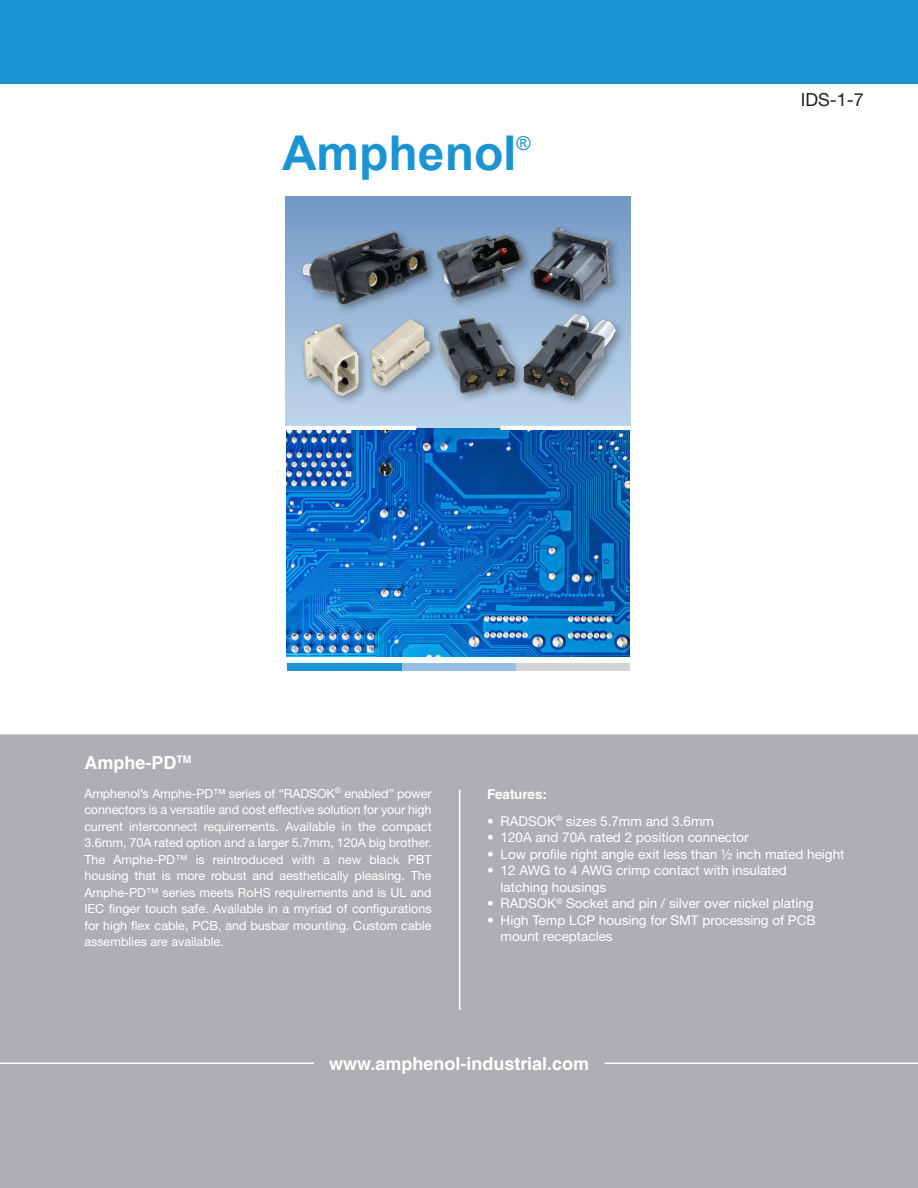
<style>
.page{position:relative;width:918px;height:1188px;background:#fff}
.page>*{position:absolute;margin:0;border:0;box-sizing:border-box;transform-origin:0 0}
.t1{font:700 48px "Arial";color:#1c94d2}
.t2{font:19.2px "Arial";color:#1c94d2}
.t3{font:700 18px "Helvetica LT Std";color:#fff}
.t4{font:18px "Helvetica Neue LT Std";color:#231f20}
.t5{font:13.5px/16.5px "Helvetica Neue LT Std";color:#fff}
.t6{font:700 13.5px "Helvetica LT Std";color:#fff}
.t7{font:12.6px/16.5px "Helvetica Neue LT Std";color:#fff;text-align:justify}
</style>
<div class="page">
<img style="left:286px;top:197px;width:345px;height:459px">
<hr style="left:500px;top:426px;width:171px;height:4px;background:#fff">
<hr style="left:246px;top:426px;width:170px;height:4px;background:#fff">
<div style="left:0;top:734px;width:918px;height:454px;background:#aeafb3"></div>
<hr style="left:0;top:1063px;width:314px;height:1px;background:#fff">
<hr style="left:605px;top:1063px;width:313px;height:1px;background:#fff">
<hr style="left:459px;top:790px;width:1px;height:220px;background:#fff">
<div style="left:0;top:0;width:918px;height:83px;background:#1c94d2"></div>
<div style="left:287px;top:663px;width:115px;height:8px;background:#1c94d2"></div>
<div style="left:402px;top:663px;width:115px;height:8px;background:#97bfe6"></div>
<div style="left:517px;top:663px;width:113px;height:8px;background:#d4d5d7"></div>
<div style="left:299px;top:224px;width:328px;height:183px;background:#231f20;opacity:.4"></div>
<img style="left:295px;top:215px;width:324px;height:190px">
<p class="t1" style="left:282px;top:121px;width:236px">Amphenol</p>
<p class="t2" style="left:517px;top:131px;width:16px">®</p>
<p class="t4" style="left:801px;top:89px;width:65px">IDS-1-7</p>
<p class="t3" style="left:84px;top:752px;width:109px">Amphe-PD<sup>TM</sup></p>
<p class="t7" style="left:84px;top:785px;width:349px">Amphenol’s Amphe-PD™ series of “RADSOK<sup>®</sup> enabled” power connectors is a versatile and cost effective solution for your high current interconnect requirements. Available in the compact 3.6mm, 70A rated option and a larger 5.7mm, 120A big brother.<br>The Amphe-PD™ is reintroduced with a new black PBT housing that is more robust and aesthetically pleasing. The Amphe-PD™ series meets RoHS requirements and is UL and IEC finger touch safe. Available in a myriad of configurations for high flex cable, PCB, and busbar mounting. Custom cable assemblies are available.</p>
<p class="t6" style="left:487px;top:786px;width:61px">Features:</p>
<p class="t5" style="left:487px;top:813px;width:228px">• RADSOK<sup>®</sup> sizes 5.7mm and 3.6mm</p>
<p class="t5" style="left:487px;top:829px;width:263px">• 120A and 70A rated 2 position connector</p>
<p class="t5" style="left:487px;top:846px;width:359px">• Low profile right angle exit less than ½ inch mated height</p>
<p class="t5" style="left:501px;top:862px;width:288px;text-indent:-14px">• 12 AWG to 4 AWG crimp contact with insulated latching housings</p>
<p class="t5" style="left:487px;top:895px;width:328px">• RADSOK<sup>®</sup> Socket and pin / silver over nickel plating</p>
<p class="t5" style="left:501px;top:912px;width:317px;text-indent:-14px">• High Temp LCP housing for SMT processing of PCB mount receptacles</p>
<p class="t3" style="left:329px;top:1053px;width:262px">www.amphenol-industrial.com</p>
</div>
